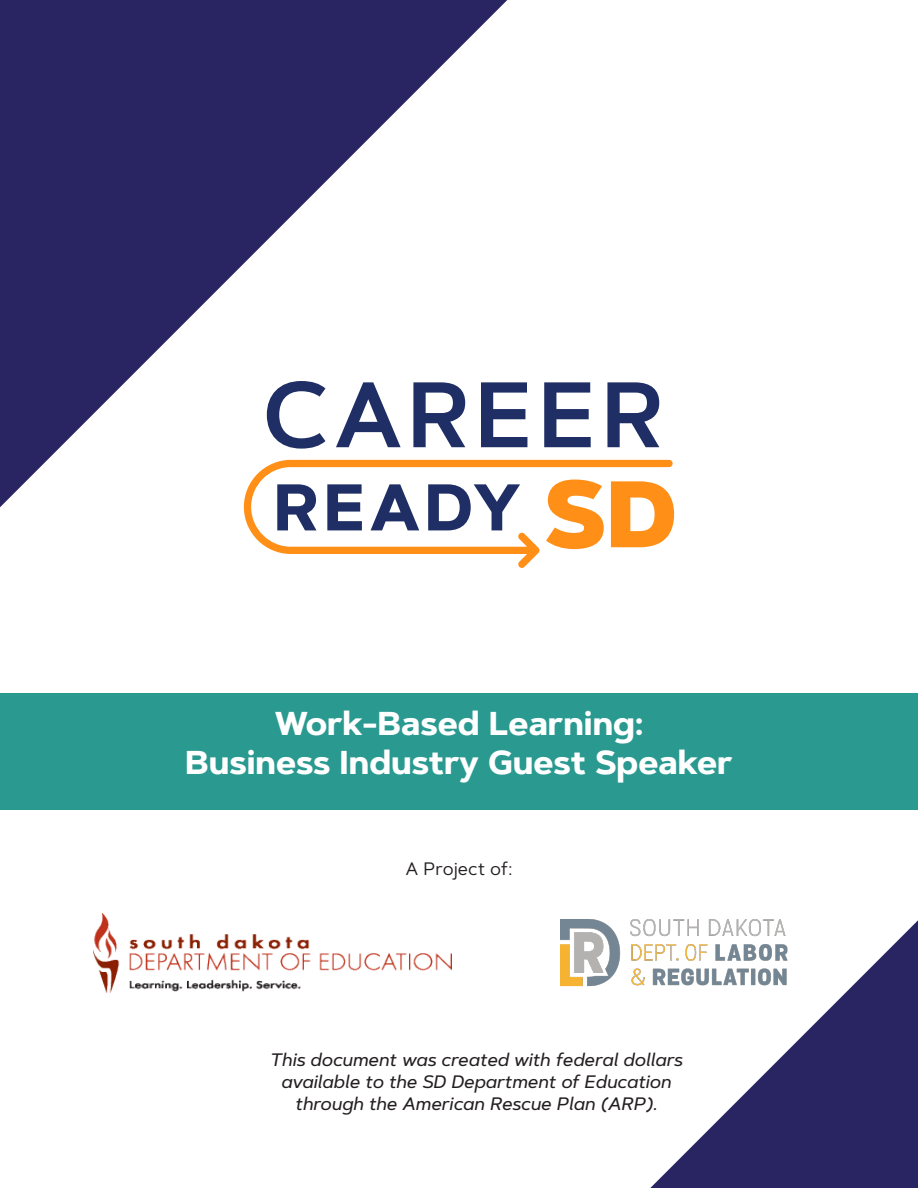
<style>
.page{position:relative;width:918px;height:1188px;background:#fff}
.page>*{position:absolute;margin:0;border:0;box-sizing:border-box;transform-origin:0 0}
.t1{font:700 33px/39.6px "Artegra Sans";color:#fff;text-align:center}
.t2{font:italic 500 18px/21.6px "Artegra Sans";color:#231f20;text-align:center}
.t3{font:18px "Artegra Sans";color:#231f20}
</style>
<div class="page">
<svg style="left:0;top:0;width:577px;height:510px"></svg>
<svg style="left:650px;top:920px;width:268px;height:268px;fill:#282562"></svg>
<div style="left:0;top:694px;width:918px;height:116px;background:#2a9a91"></div>
<img style="left:560px;top:919px;width:240px;height:97px">
<img style="left:94px;top:913px;width:358px;height:79px">
<svg style="left:267px;top:381px;width:58px;height:68px"></svg>
<svg style="left:336px;top:382px;width:65px;height:65px"></svg>
<svg style="left:413px;top:382px;width:52px;height:65px"></svg>
<svg style="left:481px;top:382px;width:46px;height:65px"></svg>
<svg style="left:544px;top:382px;width:47px;height:65px"></svg>
<svg style="left:607px;top:382px;width:52px;height:65px"></svg>
<svg style="left:244px;top:460px;width:429px;height:108px"></svg>
<h1 class="t1" style="left:185px;top:704px;width:549px">Work-Based Learning:<br>Business Industry Guest Speaker</h1>
<p class="t3" style="left:406px;top:856px;width:108px">A Project of:</p>
<p class="t2" style="left:269px;top:1049px;width:414px">This document was created with federal dollars available to the SD Department of Education through the American Rescue Plan (ARP).</p>
</div>
